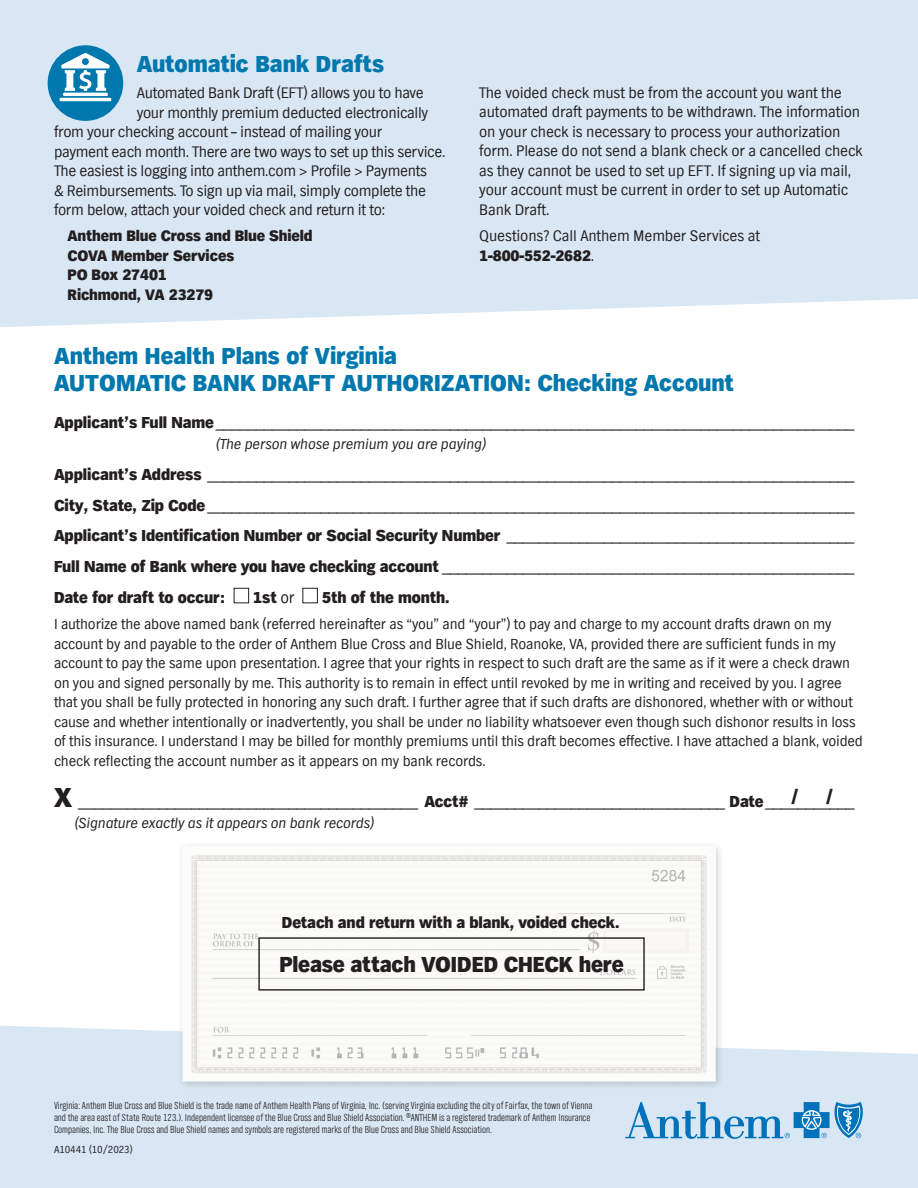
<style>
.page{position:relative;width:918px;height:1188px;background:#fff}
.page>*{position:absolute;margin:0;border:0;box-sizing:border-box;transform-origin:0 0}
.t1{font:800 24px/27px "TV Nord EF";letter-spacing:-.005em;color:#0078ae}
.t2{font:800 22.65px "TV Nord EF";letter-spacing:-.01em;color:#231f20}
.t3{font:16.5px/30.8px "TV Nord EF";color:#231f20;text-align:justify}
.t4{font:800 16.5px "TV Nord EF";letter-spacing:-.01em;color:#231f20}
.t5{font:15.75px/19.5px "TV Nord EF";letter-spacing:-.015em;color:#231f20}
.t6{font:800 15.75px/19.5px "TV Nord EF";letter-spacing:-.01em;color:#231f20}
.t7{font:15px/19.5px "TV Nord EF";letter-spacing:-.01em;color:#231f20}
.t8{font:italic 15px "TV Nord EF";letter-spacing:-.01em;color:#231f20}
.t9{font:10.5px/12px "TV Nord EF Light Con";color:#231f20}
.t10{font:10.5px "TV Nord EF";letter-spacing:-.01em;color:#231f20}
.s1{font-weight:800}
.s2{font-weight:800;font-size:28.5px}
</style>
<div class="page">
<div style="left:0;top:1026px;width:918px;height:162px;background:#d9e7f4"></div>
<div style="left:0;top:0;width:918px;height:327px;background:#d9e7f4"></div>
<svg style="left:625px;top:1102px;width:238px;height:37px;background:#90bfe1"></svg>
<div style="left:178px;top:841px;width:547px;height:249px;background:#231f20;opacity:.75"></div>
<img style="left:183px;top:847px;width:533px;height:234px">
<div style="left:258px;top:937px;width:387px;height:54px;border:1px solid #231f20"></div>
<div style="left:48px;top:45px;width:75px;height:76px;background:#0078ae;border-radius:50%"></div>
<svg style="left:60px;top:53px;width:51px;height:48px"></svg>
<h1 class="t1" style="left:137px;top:51px;width:249px">Automatic Bank Drafts</h1>
<p class="t5" style="left:137px;top:84px;width:289px">Automated Bank Draft (EFT) allows you to have</p>
<p class="t5" style="left:137px;top:103px;width:293px">your monthly premium deducted electronically</p>
<p class="t5" style="left:54px;top:123px;width:330px">from your checking account – instead of mailing your</p>
<p class="t5" style="left:54px;top:142px;width:393px">payment each month. There are two ways to set up this service.</p>
<p class="t5" style="left:54px;top:162px;width:374px">The easiest is logging into anthem.com &gt; Profile &gt; Payments</p>
<p class="t5" style="left:54px;top:181px;width:374px">&amp; Reimbursements. To sign up via mail, simply complete the</p>
<p class="t5" style="left:54px;top:201px;width:332px">form below, attach your voided check and return it to:</p>
<p class="t6" style="left:68px;top:227px;width:247px">Anthem Blue Cross and Blue Shield<br>COVA Member Services<br>PO Box 27401<br>Richmond, VA 23279</p>
<p class="t5" style="left:479px;top:83px;width:385px">The voided check must be from the account you want the automated draft payments to be withdrawn. The information on your check is necessary to process your authorization form. Please do not send a blank check or a cancelled check as they cannot be used to set up EFT. If signing up via mail, your account must be current in order to set up Automatic Bank Draft.</p>
<p class="t5" style="left:479px;top:227px;width:282px">Questions? Call Anthem Member Services at<br><span class="s1">1-800-552-2682</span>.</p>
<h1 class="t1" style="left:54px;top:343px;width:682px">Anthem Health Plans of Virginia<br>AUTOMATIC BANK DRAFT AUTHORIZATION: Checking Account</h1>
<p class="t3" style="left:54px;top:408px;width:802px"><span class="s1">Applicant’s Full Name</span>_______________________________________________________________________________</p>
<p class="t8" style="left:216px;top:436px;width:272px">(The person whose premium you are paying)</p>
<p class="t3" style="left:54px;top:459px;width:802px"><span class="s1">Applicant’s Address</span> ________________________________________________________________________________ <span class="s1">City, State, Zip Code</span> ________________________________________________________________________________ <span class="s1">Applicant’s Identification Number or Social Security Number</span> ___________________________________________ <span class="s1">Full Name of Bank where you have checking account</span> ___________________________________________________ <span class="s1">Date for draft to occur:</span> ■ <span class="s1">1st</span> or ■ <span class="s1">5th of the month.</span></p>
<p class="t7" style="left:54px;top:615px;width:811px">I authorize the above named bank (referred hereinafter as “you” and “your”) to pay and charge to my account drafts drawn on my account by and payable to the order of Anthem Blue Cross and Blue Shield, Roanoke, VA, provided there are sufficient funds in my account to pay the same upon presentation. I agree that your rights in respect to such draft are the same as if it were a check drawn on you and signed personally by me. This authority is to remain in effect until revoked by me in writing and received by you. I agree that you shall be fully protected in honoring any such draft. I further agree that if such drafts are dishonored, whether with or without cause and whether intentionally or inadvertently, you shall be under no liability whatsoever even though such dishonor results in loss of this insurance. I understand I may be billed for monthly premiums until this draft becomes effective. I have attached a blank, voided check reflecting the account number as it appears on my bank records.</p>
<p class="t3" style="left:54px;top:786px;width:802px"><span class="s2">X</span> __________________________________________ <span class="s1">Acct#</span> _______________________________ <span class="s1">Date</span>___________</p>
<p class="t8" style="left:75px;top:815px;width:301px">(Signature exactly as it appears on bank records)</p>
<p class="t4" style="left:791px;top:786px;width:10px">/</p>
<p class="t4" style="left:825px;top:786px;width:10px">/</p>
<p class="t4" style="left:282px;top:913px;width:339px">Detach and return with a blank, voided check.</p>
<h2 class="t2" style="left:279px;top:952px;width:346px">Please attach VOIDED CHECK here</h2>
<p class="t9" style="left:54px;top:1099px;width:540px">Virginia: Anthem Blue Cross and Blue Shield is the trade name of Anthem Health Plans of Virginia, Inc. (serving Virginia excluding the city of Fairfax, the town of Vienna and the area east of State Route 123.). Independent licensee of the Blue Cross and Blue Shield Association. ®ANTHEM is a registered trademark of Anthem Insurance<br>Companies, Inc. The Blue Cross and Blue Shield names and symbols are registered marks of the Blue Cross and Blue Shield Association.</p>
<p class="t10" style="left:54px;top:1143px;width:80px">A10441 (10/2023)</p>
</div>
